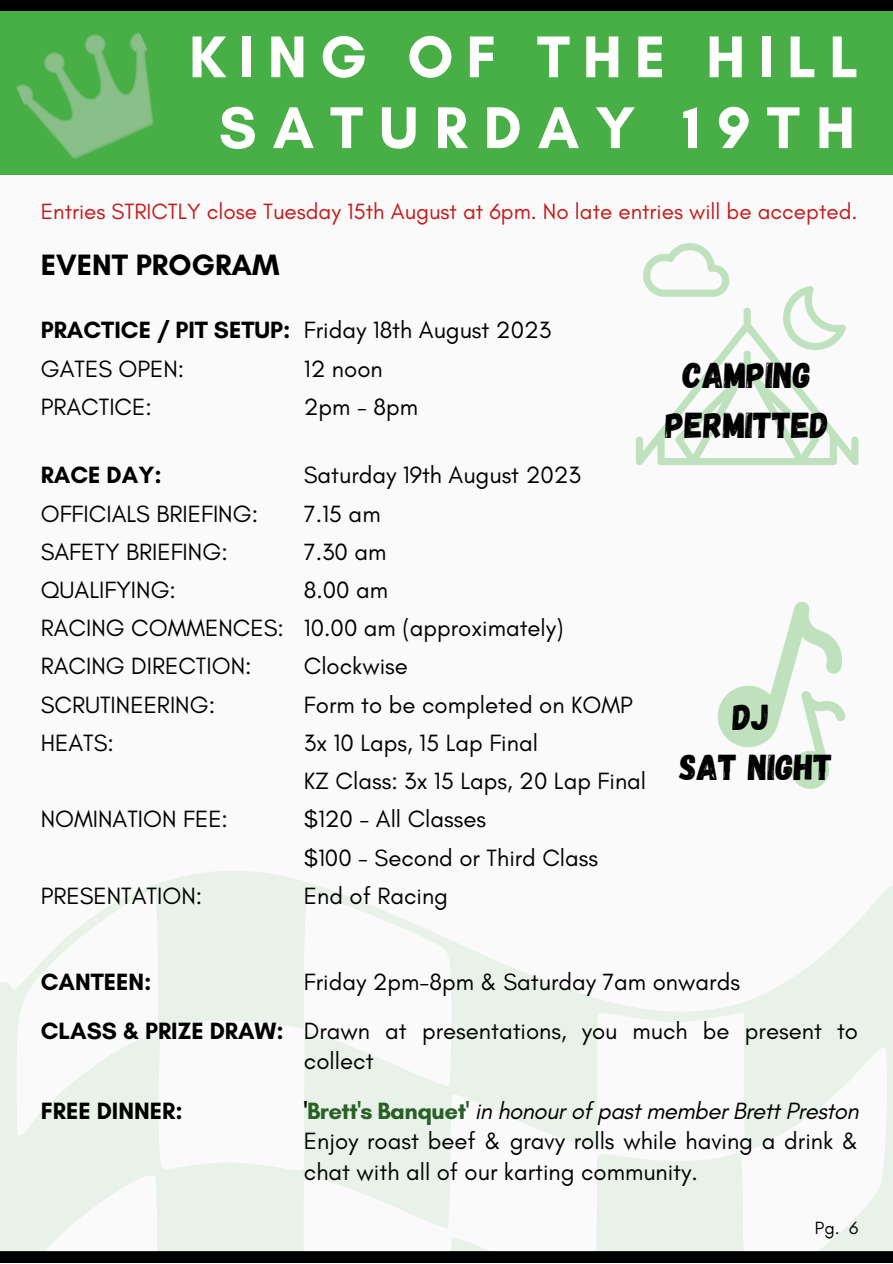
<style>
.page{position:relative;width:893px;height:1264px;background:#fff}
.page>*{position:absolute;margin:0;border:0;box-sizing:border-box;transform-origin:0 0}
.t1{font:700 60px "Glacial Indifference";letter-spacing:.215em;color:#fff}
.t2{font:700 60px "Glacial Indifference";letter-spacing:.27em;color:#fff}
.t3{font:36px "Gagalin";color:#000}
.t4{font:700 30px "Glacial Indifference";color:#000}
.t5{font:24px/30.3px "Glacial Indifference";color:#000}
.t6{font:700 24px "Glacial Indifference";color:#000}
.t7{font:italic 24px "Glacial Indifference";letter-spacing:-.02em;color:#000}
.t8{font:22.5px "Glacial Indifference";color:#c61a1a}
.t9{font:18px "Glacial Indifference";color:#000}
.s1{font-weight:700;font-style:normal}
.s2{font-weight:700;font-style:normal;color:#286027}
</style>
<div class="page">
<div style="left:0;top:0;width:892px;height:1262px;background:#f9faf9"></div>
<svg style="left:0;top:715px;width:892px;height:536px"></svg>
<div style="left:0;top:1251px;width:892px;height:11px;background:#000"></div>
<div style="left:0;top:0;width:892px;height:11px;background:#000"></div>
<div style="left:0;top:11px;width:892px;height:163px;background:#47af46"></div>
<img style="left:16px;top:32px;width:138px;height:128px">
<svg style="left:636px;top:243px;width:222px;height:222px"></svg>
<svg style="left:717px;top:601px;width:128px;height:188px"></svg>
<p class="t1" style="left:189px;top:20px;width:671px">KING OF THE HILL</p>
<p class="t2" style="left:219px;top:91px;width:637px">SATURDAY 19TH</p>
<p class="t8" style="left:41px;top:197px;width:818px">Entries STRICTLY close Tuesday 15th August at 6pm. No late entries will be accepted.</p>
<p class="t4" style="left:41px;top:247px;width:240px">EVENT PROGRAM</p>
<p class="t6" style="left:41px;top:316px;width:251px">PRACTICE / PIT SETUP:</p>
<p class="t5" style="left:41px;top:353px;width:145px">GATES OPEN:</p>
<p class="t5" style="left:41px;top:391px;width:112px">PRACTICE:</p>
<p class="t5" style="left:304px;top:315px;width:249px">Friday 18th August 2023</p>
<p class="t5" style="left:304px;top:353px;width:80px">12 noon</p>
<p class="t5" style="left:304px;top:391px;width:116px">2pm - 8pm</p>
<p class="t6" style="left:41px;top:460px;width:122px">RACE DAY:</p>
<p class="t5" style="left:41px;top:498px;width:219px">OFFICIALS BRIEFING:</p>
<p class="t5" style="left:41px;top:536px;width:188px">SAFETY BRIEFING:</p>
<p class="t5" style="left:41px;top:574px;width:137px">QUALIFYING:</p>
<p class="t5" style="left:41px;top:612px;width:245px">RACING COMMENCES:</p>
<p class="t5" style="left:41px;top:651px;width:212px">RACING DIRECTION:</p>
<p class="t5" style="left:41px;top:689px;width:176px">SCRUTINEERING:</p>
<p class="t5" style="left:41px;top:727px;width:75px">HEATS:</p>
<p class="t5" style="left:41px;top:803px;width:189px">NOMINATION FEE:</p>
<p class="t5" style="left:41px;top:880px;width:163px">PRESENTATION:</p>
<p class="t5" style="left:304px;top:460px;width:279px">Saturday 19th August 2023</p>
<p class="t5" style="left:304px;top:498px;width:78px">7.15 am</p>
<p class="t5" style="left:304px;top:536px;width:84px">7.30 am</p>
<p class="t5" style="left:304px;top:574px;width:86px">8.00 am</p>
<p class="t5" style="left:304px;top:612px;width:261px">10.00 am (approximately)</p>
<p class="t5" style="left:304px;top:651px;width:106px">Clockwise</p>
<p class="t5" style="left:304px;top:689px;width:330px">Form to be completed on KOMP</p>
<p class="t5" style="left:304px;top:727px;width:235px">3x 10 Laps, 15 Lap Final</p>
<p class="t5" style="left:304px;top:765px;width:344px">KZ Class: 3x 15 Laps, 20 Lap Final</p>
<p class="t5" style="left:304px;top:803px;width:184px">$120 - All Classes</p>
<p class="t5" style="left:304px;top:842px;width:296px">$100 - Second or Third Class</p>
<p class="t5" style="left:304px;top:880px;width:146px">End of Racing</p>
<p class="t3" style="left:683px;top:352px;width:130px">CAMPING</p>
<p class="t3" style="left:665px;top:401px;width:164px">PERMITTED</p>
<p class="t3" style="left:732px;top:694px;width:38px">DJ</p>
<p class="t3" style="left:679px;top:743px;width:155px">SAT NIGHT</p>
<p class="t6" style="left:41px;top:966px;width:112px">CANTEEN:</p>
<p class="t6" style="left:41px;top:1016px;width:244px">CLASS &amp; PRIZE DRAW:</p>
<p class="t6" style="left:41px;top:1096px;width:143px">FREE DINNER:</p>
<p class="t5" style="left:304px;top:966px;width:437px">Friday 2pm-8pm &amp; Saturday 7am onwards</p>
<p class="t5" style="left:304px;top:1015px;width:555px">Drawn at presentations, you much be present to collect</p>
<p class="t7" style="left:304px;top:1096px;width:556px"><span class="s1">'</span><span class="s2">Brett's Banquet'</span> in honour of past member Brett Preston</p>
<p class="t5" style="left:304px;top:1125px;width:556px">Enjoy roast beef &amp; gravy rolls while having a drink &amp; chat with all of our karting community.</p>
<p class="t9" style="left:814px;top:1216px;width:45px">Pg. 6</p>
</div>
